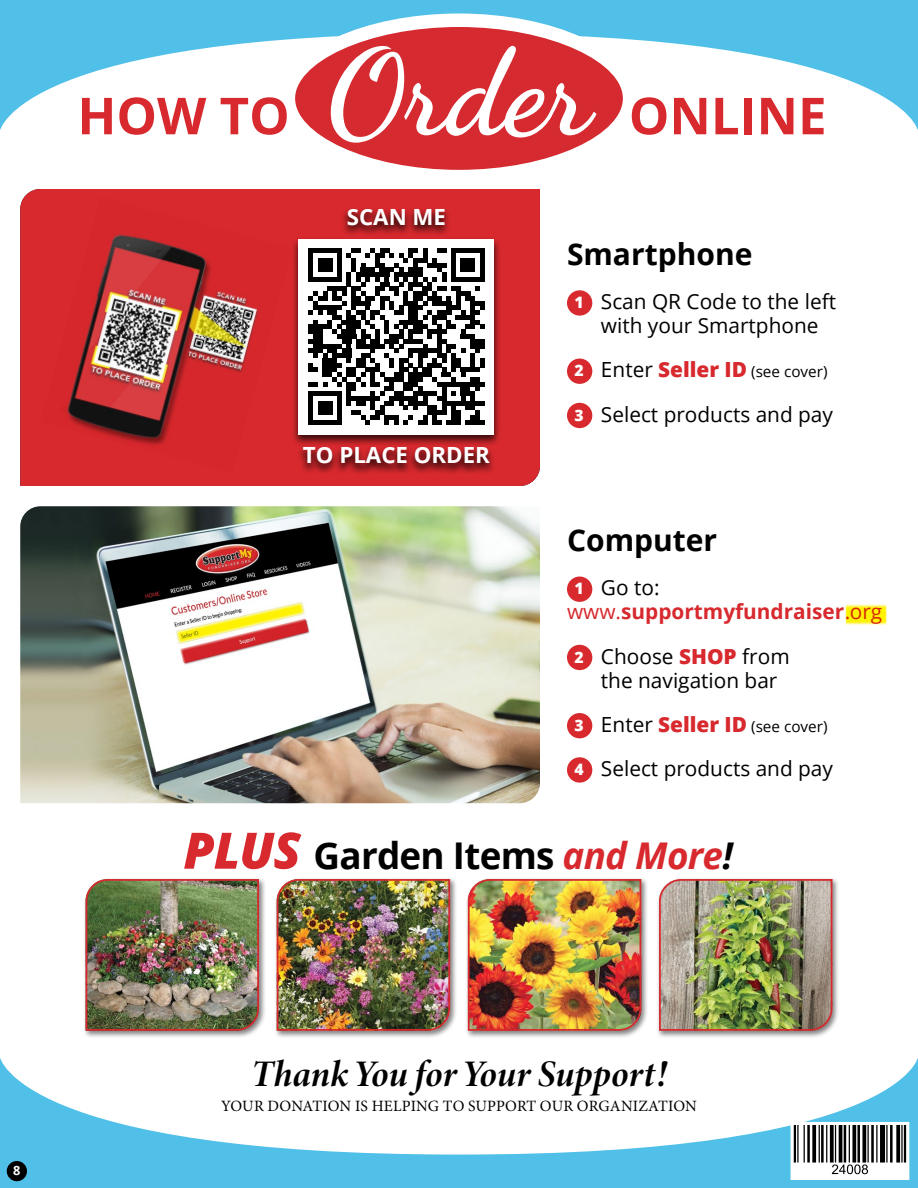
<style>
.page{position:relative;width:918px;height:1188px;background:#fff}
.page>*{position:absolute;margin:0;border:0;box-sizing:border-box;transform-origin:0 0}
.t1{font:700 120px "Dancing Script";color:#fff}
.t2{font:700 51px "Open Sans";color:#d7292e}
.t3{font:italic 37.5px "Minion Variable Concept";color:#000}
.t4{font:700 36.9px "Open Sans";letter-spacing:-.02em;color:#000}
.t5{font:700 30px "Open Sans";color:#000}
.t6{font:700 22.35px "Open Sans";color:#fff}
.t7{font:20.85px/24px "Open Sans";color:#000}
.t8{font:700 20.85px/24px "Open Sans";color:#d7292e}
.t9{font:15.75px "Minion Pro";letter-spacing:.005em;color:#000}
.t10{font:15.3px "Open Sans";color:#000}
.t11{font:700 12.75px "Open Sans";color:#fff}
.s1{font-weight:800;font-size:15.75px;color:#fff}
.s2{font-size:20.85px}
.s3{font-weight:800;font-size:20.85px;color:#d7292e}
.s4{font-weight:400;color:#000}
.s5{font-weight:400}
.s6{font-weight:800;color:#d7292e}
.s7{font-weight:800;font-style:italic;font-size:50.25px;color:#d7292e}
.s8{font-style:italic;color:#d7292e}
.s9{font-style:italic}
</style>
<div class="page">
<svg style="left:0;top:0;width:918px;height:130px;fill:#50c0e8"></svg>
<svg style="left:0;top:1058px;width:918px;height:130px;fill:#50c0e8"></svg>
<div style="left:197px;top:1035px;width:525px;height:102px;background:#fff"></div>
<img style="left:20px;top:506px;width:520px;height:297px">
<div style="left:567px;top:577px;width:25px;height:25px;background:#d7292e;border-radius:50%"></div>
<div style="left:567px;top:645px;width:25px;height:25px;background:#d7292e;border-radius:50%"></div>
<div style="left:567px;top:713px;width:25px;height:25px;background:#d7292e;border-radius:50%"></div>
<div style="left:567px;top:757px;width:25px;height:26px;background:#d7292e;border-radius:50%"></div>
<div style="left:20px;top:189px;width:520px;height:297px;background:#d8292e"></div>
<div style="left:567px;top:290px;width:25px;height:26px;background:#d7292e;border-radius:50%"></div>
<div style="left:567px;top:359px;width:25px;height:25px;background:#d7292e;border-radius:50%"></div>
<div style="left:567px;top:403px;width:25px;height:25px;background:#d7292e;border-radius:50%"></div>
<div style="left:288px;top:20px;width:342px;height:157px;background:#d52a2f;border-radius:50%"></div>
<div style="left:282px;top:13px;width:354px;height:170px;border:14px solid #fff;border-radius:50%"></div>
<img style="left:41px;top:197px;width:251px;height:276px">
<div style="left:292px;top:207px;width:210px;height:269px;background:#000;opacity:.75"></div>
<div style="left:299px;top:239px;width:195px;height:195px;background:#fff"></div>
<svg style="left:308px;top:248px;width:177px;height:177px"></svg>
<div style="left:418px;top:420px;width:9px;height:5px;background:#000"></div>
<div style="left:432px;top:420px;width:10px;height:5px;background:#000"></div>
<div style="left:446px;top:420px;width:15px;height:5px;background:#000"></div>
<div style="left:465px;top:420px;width:20px;height:5px;background:#000"></div>
<img style="left:845px;top:604px;width:41px;height:21px">
<svg style="left:789px;top:1120px;width:122px;height:61px"></svg>
<div style="left:83px;top:877px;width:184px;height:162px;background:#000;opacity:.5"></div>
<img style="left:85px;top:878px;width:175px;height:154px">
<div style="left:274px;top:877px;width:184px;height:162px;background:#000;opacity:.5"></div>
<img style="left:276px;top:878px;width:175px;height:154px">
<div style="left:465px;top:877px;width:184px;height:162px;background:#000;opacity:.5"></div>
<img style="left:467px;top:878px;width:175px;height:154px">
<div style="left:656px;top:877px;width:184px;height:162px;background:#000;opacity:.5"></div>
<img style="left:658px;top:878px;width:175px;height:154px">
<div style="left:7px;top:1161px;width:20px;height:20px;background:#000;border-radius:50%"></div>
<h2 class="t2" style="left:77px;top:80px;width:214px">HOW TO</h2>
<h1 class="t1" style="left:327px;top:1px;width:266px">Order</h1>
<h2 class="t2" style="left:629px;top:80px;width:199px">ONLINE</h2>
<p class="t6" style="left:347px;top:201px;width:101px">SCAN ME</p>
<p class="t6" style="left:303px;top:439px;width:189px">TO PLACE ORDER</p>
<h3 class="t5" style="left:567px;top:233px;width:187px">Smartphone</h3>
<p class="t7" style="left:574px;top:289px;width:263px;text-align:center"><span class="s1">1</span> Scan QR Code to the left with your Smartphone</p>
<p class="t10" style="left:574px;top:361px;width:255px"><span class="s1">2</span> <span class="s2">Enter</span> <span class="s3">Seller ID</span> (see cover)</p>
<p class="t7" style="left:574px;top:402px;width:260px"><span class="s1">3</span> Select products and pay</p>
<h3 class="t5" style="left:567px;top:519px;width:152px">Computer</h3>
<p class="t8" style="left:567px;top:575px;width:317px;text-indent:7px"><span class="s1">1</span> <span class="s4">Go to: </span><span class="s5">www.</span>supportmyfundraiser<span class="s5">.org</span></p>
<p class="t7" style="left:601px;top:644px;width:190px;text-indent:-27px"><span class="s1">2</span> Choose <span class="s6">SHOP</span> from the navigation bar</p>
<p class="t10" style="left:574px;top:716px;width:255px"><span class="s1">3</span> <span class="s2">Enter</span> <span class="s3">Seller ID</span> (see cover)</p>
<p class="t7" style="left:574px;top:756px;width:260px"><span class="s1">4</span> Select products and pay</p>
<h3 class="t4" style="left:183px;top:829px;width:551px"><span class="s7">PLUS</span> Garden Items <span class="s8">and More</span><span class="s9">!</span></h3>
<p class="t11" style="left:13px;top:1161px;width:9px">8</p>
<h3 class="t3" style="left:251px;top:1048px;width:417px">Thank You for Your Support!</h3>
<p class="t9" style="left:221px;top:1096px;width:477px">YOUR DONATION IS HELPING TO SUPPORT OUR ORGANIZATION</p>
</div>
